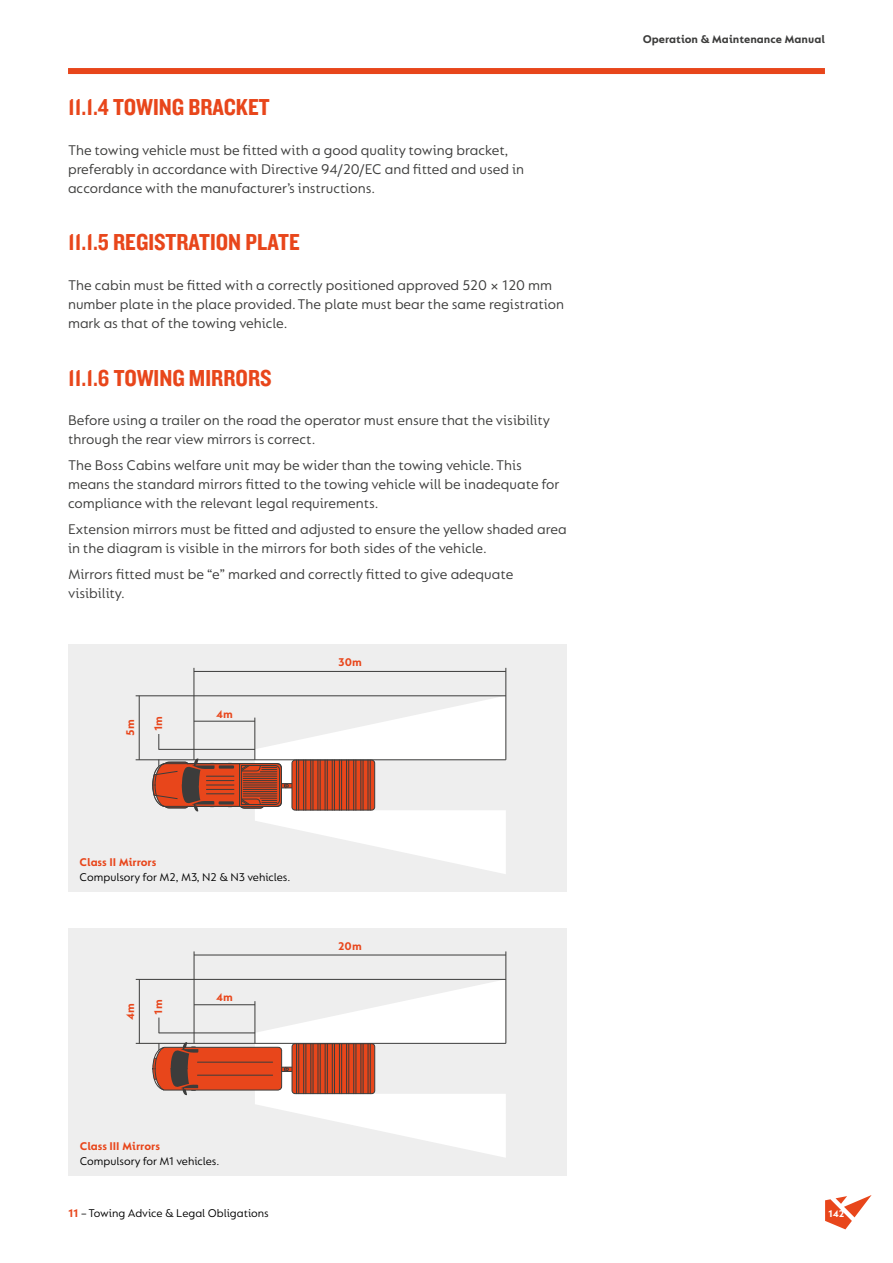
<style>
.page{position:relative;width:893px;height:1263px;background:#fff}
.page>*{position:absolute;margin:0;border:0;box-sizing:border-box;transform-origin:0 0}
.t1{font:24px "Knockout HTF50 Welterweight";color:#e8461b}
.t2{font:15px/18.8px "FS Lucas";color:#3c3c3b}
.t3{font:12px "FS Lucas";color:#000}
.t4{font:700 12px "FS Lucas";color:#e8461b}
.t5{font:700 12px "FS Lucas";color:#3c3c3b}
.t6{font:700 10.5px "FS Lucas";color:#fff}
.s1{font-weight:700;color:#e8461b}
</style>
<div class="page">
<div style="left:68px;top:644px;width:499px;height:248px;background:#eee"></div>
<div style="left:68px;top:928px;width:499px;height:247px;background:#eee"></div>
<hr style="left:136px;top:759px;width:370px;height:1px;background:#3c3c3b">
<hr style="left:194px;top:668px;width:1px;height:92px;background:#3c3c3b">
<hr style="left:506px;top:668px;width:1px;height:92px;background:#3c3c3b">
<hr style="left:139px;top:696px;width:1px;height:64px;background:#3c3c3b">
<hr style="left:136px;top:695px;width:370px;height:1px;background:#3c3c3b">
<hr style="left:194px;top:671px;width:312px;height:1px;background:#3c3c3b">
<svg style="left:152px;top:696px;width:354px;height:178px"></svg>
<hr style="left:136px;top:1043px;width:370px;height:1px;background:#3c3c3b">
<hr style="left:194px;top:951px;width:1px;height:92px;background:#3c3c3b">
<hr style="left:506px;top:951px;width:1px;height:92px;background:#3c3c3b">
<hr style="left:139px;top:979px;width:1px;height:64px;background:#3c3c3b">
<hr style="left:136px;top:979px;width:370px;height:1px;background:#3c3c3b">
<hr style="left:194px;top:955px;width:312px;height:1px;background:#3c3c3b">
<svg style="left:152px;top:979px;width:354px;height:178px"></svg>
<div style="left:68px;top:68px;width:757px;height:6px;background:#e8461b"></div>
<svg style="left:825px;top:1195px;width:47px;height:34px"></svg>
<h1 class="t1" style="left:68px;top:95px;width:203px">11.1.4 TOWING BRACKET</h1>
<p class="t2" style="left:68px;top:141px;width:458px">The towing vehicle must be fitted with a good quality towing bracket, preferably in accordance with Directive 94/20/EC and fitted and used in accordance with the manufacturer’s instructions.</p>
<h1 class="t1" style="left:68px;top:230px;width:233px">11.1.5 REGISTRATION PLATE</h1>
<p class="t2" style="left:68px;top:276px;width:497px">The cabin must be fitted with a correctly positioned approved 520 × 120 mm number plate in the place provided. The plate must bear the same registration mark as that of the towing vehicle.</p>
<h1 class="t1" style="left:68px;top:365px;width:205px">11.1.6 TOWING MIRRORS</h1>
<p class="t2" style="left:68px;top:411px;width:484px">Before using a trailer on the road the operator must ensure that the visibility through the rear view mirrors is correct.</p>
<p class="t2" style="left:68px;top:456px;width:493px">The Boss Cabins welfare unit may be wider than the towing vehicle. This means the standard mirrors fitted to the towing vehicle will be inadequate for compliance with the relevant legal requirements.</p>
<p class="t2" style="left:68px;top:519px;width:500px">Extension mirrors must be fitted and adjusted to ensure the yellow shaded area in the diagram is visible in the mirrors for both sides of the vehicle.</p>
<p class="t2" style="left:68px;top:564px;width:447px">Mirrors fitted must be “e” marked and correctly fitted to give adequate visibility.</p>
<p class="t4" style="left:124px;top:736px;width:18px;rotate:-90deg">5m</p>
<p class="t4" style="left:151px;top:731px;width:17px;rotate:-90deg">1m</p>
<p class="t4" style="left:216px;top:707px;width:18px">4m</p>
<p class="t4" style="left:80px;top:855px;width:78px">Class II Mirrors</p>
<p class="t3" style="left:80px;top:870px;width:212px">Compulsory for M2, M3, N2 &amp; N3 vehicles.</p>
<p class="t4" style="left:124px;top:1020px;width:18px;rotate:-90deg">4m</p>
<p class="t4" style="left:151px;top:1014px;width:17px;rotate:-90deg">1m</p>
<p class="t4" style="left:216px;top:990px;width:18px">4m</p>
<p class="t4" style="left:80px;top:1139px;width:82px">Class III Mirrors</p>
<p class="t3" style="left:80px;top:1154px;width:141px">Compulsory for M1 vehicles.</p>
<p class="t4" style="left:338px;top:655px;width:25px">30m</p>
<p class="t4" style="left:338px;top:940px;width:25px">20m</p>
<p class="t5" style="left:643px;top:32px;width:184px">Operation &amp; Maintenance Manual</p>
<p class="t3" style="left:68px;top:1206px;width:202px"><span class="s1">11</span> – Towing Advice &amp; Legal Obligations</p>
<p class="t6" style="left:828px;top:1207px;width:18px">142</p>
</div>
